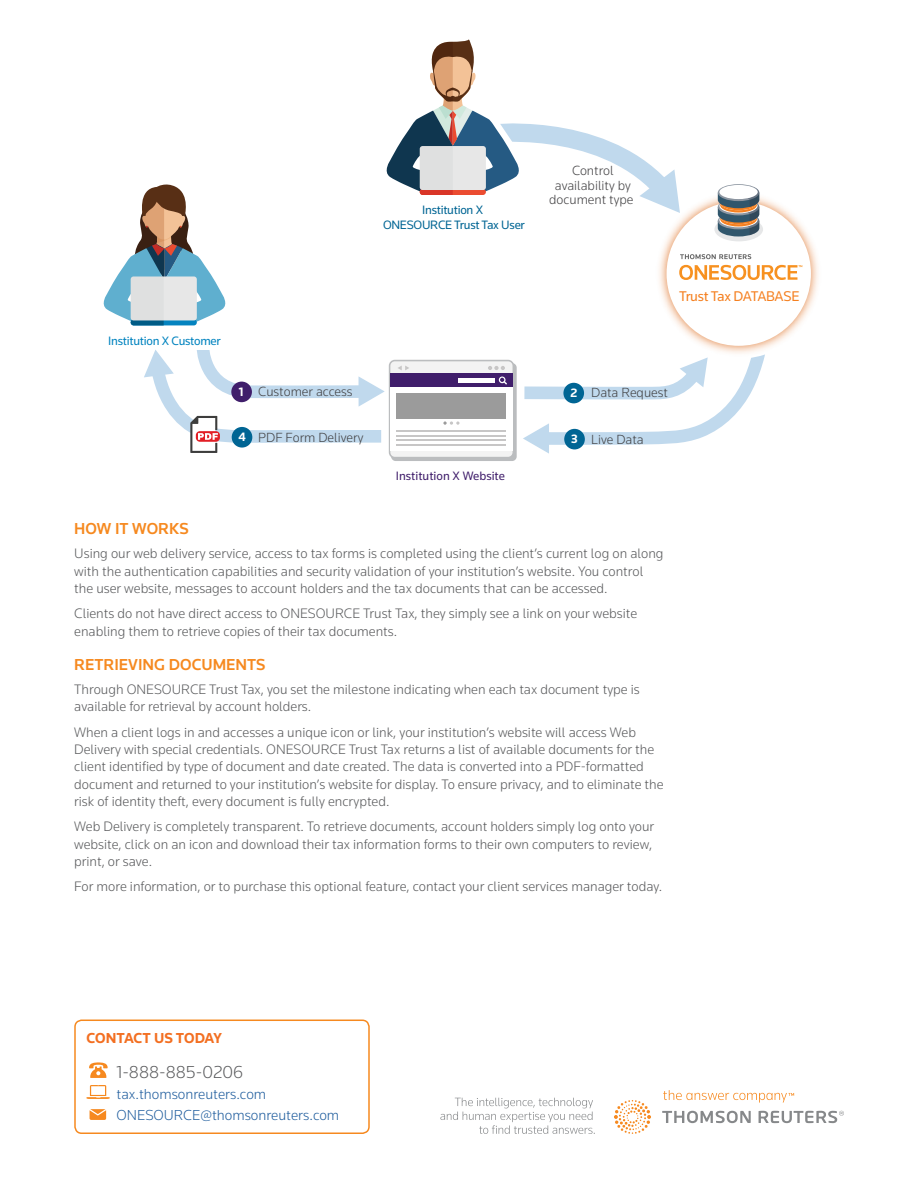
<style>
.page{position:relative;width:918px;height:1188px;background:#fff}
.page>*{position:absolute;margin:0;border:0;box-sizing:border-box;transform-origin:0 0}
.t1{font:300 18px "Knowledge";color:#58595b}
.t2{font:500 16.5px "Knowledge";color:#f6891f}
.t3{font:300 15px/21px "Knowledge";color:#215e9e}
.t4{font:700 15px "Knowledge";letter-spacing:-.005em;color:#f36f21}
.t5{font:14.55px "Knowledge";letter-spacing:-.025em;color:#f58020}
.t6{font:300 14.25px/17.2px "Knowledge";color:#58595b}
.t7{font:300 13.8px/14.2px "Knowledge";color:#414042;text-align:center}
.t8{font:12.6px/15.3px "Knowledge";letter-spacing:-.02em;color:#006594;text-align:center}
.t9{font:12.6px "Knowledge";letter-spacing:-.02em;color:#0083bf}
.t10{font:12.6px "Knowledge";color:#401e6b}
.t11{font:700 12.6px "Knowledge";color:#fff}
</style>
<div class="page">
<svg style="left:440px;top:1090px;width:404px;height:44px"></svg>
<svg style="left:89px;top:1062px;width:19px;height:16px"></svg>
<svg style="left:87px;top:1085px;width:23px;height:14px"></svg>
<svg style="left:90px;top:1109px;width:16px;height:11px"></svg>
<div style="left:74px;top:1020px;width:296px;height:114px;border:2px solid #f6891f;border-radius:7px"></div>
<div style="left:391px;top:363px;width:126px;height:98px;background:#bbbdbf;border-radius:5px"></div>
<img style="left:802px;top:226px;width:16px;height:95px">
<div style="left:667px;top:201px;width:144px;height:145px;background:#fff;border-radius:50%"></div>
<svg style="left:103px;top:39px;width:699px;height:419px"></svg>
<p class="t8" style="left:383px;top:202px;width:143px">Institution X<br>ONESOURCE Trust Tax User</p>
<p class="t7" style="left:549px;top:163px;width:86px">Control availability by document type</p>
<p class="t9" style="left:108px;top:333px;width:114px">Institution X Customer</p>
<p class="t5" style="left:679px;top:287px;width:122px">Trust Tax DATABASE</p>
<p class="t7" style="left:258px;top:384px;width:96px">Customer access</p>
<p class="t11" style="left:239px;top:384px;width:6px">1</p>
<p class="t11" style="left:570px;top:385px;width:8px">2</p>
<p class="t11" style="left:238px;top:429px;width:9px">4</p>
<p class="t11" style="left:571px;top:431px;width:8px">3</p>
<p class="t7" style="left:258px;top:430px;width:107px">PDF Form Delivery</p>
<p class="t7" style="left:591px;top:385px;width:78px">Data Request</p>
<p class="t7" style="left:591px;top:432px;width:54px">Live Data</p>
<p class="t10" style="left:396px;top:468px;width:110px">Institution X Website</p>
<p class="t2" style="left:74px;top:519px;width:116px">HOW IT WORKS</p>
<p class="t6" style="left:74px;top:545px;width:591px">Using our web delivery service, access to tax forms is completed using the client’s current log on along with the authentication capabilities and security validation of your institution’s website. You control the user website, messages to account holders and the tax documents that can be accessed.</p>
<p class="t6" style="left:74px;top:605px;width:564px">Clients do not have direct access to ONESOURCE Trust Tax, they simply see a link on your website enabling them to retrieve copies of their tax documents.</p>
<p class="t2" style="left:74px;top:655px;width:193px">RETRIEVING DOCUMENTS</p>
<p class="t6" style="left:74px;top:681px;width:567px">Through ONESOURCE Trust Tax, you set the milestone indicating when each tax document type is available for retrieval by account holders.</p>
<p class="t6" style="left:74px;top:723px;width:591px">When a client logs in and accesses a unique icon or link, your institution’s website will access Web Delivery with special credentials. ONESOURCE Trust Tax returns a list of available documents for the client identified by type of document and date created. The data is converted into a PDF-formatted document and returned to your institution’s website for display. To ensure privacy, and to eliminate the risk of identity theft, every document is fully encrypted.</p>
<p class="t6" style="left:74px;top:818px;width:581px">Web Delivery is completely transparent. To retrieve documents, account holders simply log onto your website, click on an icon and download their tax information forms to their own computers to review, print, or save.</p>
<p class="t6" style="left:74px;top:878px;width:589px">For more information, or to purchase this optional feature, contact your client services manager today.</p>
<p class="t4" style="left:87px;top:1029px;width:137px">CONTACT US TODAY</p>
<p class="t1" style="left:117px;top:1061px;width:128px">1-888-885-0206</p>
<p class="t3" style="left:117px;top:1083px;width:224px">tax.thomsonreuters.com<br>ONESOURCE@thomsonreuters.com</p>
</div>
